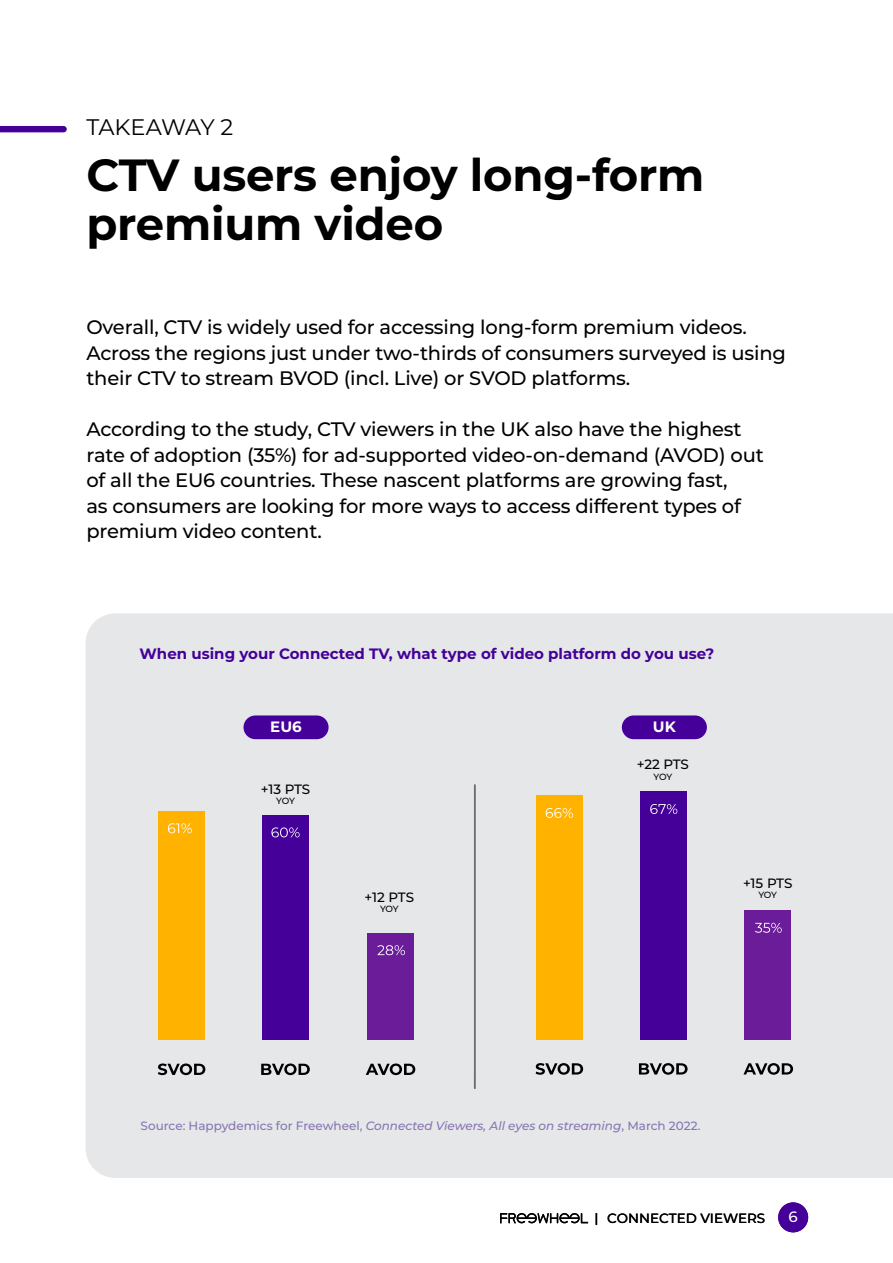
<style>
.page{position:relative;width:893px;height:1263px;background:#fff}
.page>*{position:absolute;margin:0;border:0;box-sizing:border-box;transform-origin:0 0}
.t1{font:700 45px/49.5px "Montserrat";letter-spacing:-.005em;color:#000}
.t2{font:22.5px "Montserrat";letter-spacing:-.035em;color:#000}
.t3{font:500 19.5px/25.5px "Montserrat";letter-spacing:-.01em;color:#000}
.t4{font:700 15px "Montserrat";color:#409}
.t5{font:700 15px "Montserrat";color:#fff}
.t6{font:500 15px "Montserrat";color:#fff}
.t7{font:500 13.5px "Montserrat";letter-spacing:-.005em;color:#000}
.t8{font:500 12px "Montserrat";color:#8675b4}
.t9{font:500 9px "Montserrat";letter-spacing:-.03em;color:#000}
.s1{font-style:italic}
</style>
<div class="page">
<div style="left:85px;top:613px;width:808px;height:565px;background:#e5e7e8"></div>
<svg style="left:0;top:126px;width:67px;height:6px"></svg>
<div style="left:778px;top:1202px;width:30px;height:30px;background:#409;border-radius:50%"></div>
<svg style="left:500px;top:1213px;width:88px;height:10px"></svg>
<svg style="left:596px;top:1213px;width:1px;height:12px"></svg>
<div style="left:536px;top:795px;width:46px;height:245px;background:#ffb300"></div>
<div style="left:640px;top:791px;width:47px;height:249px;background:#450099"></div>
<div style="left:745px;top:910px;width:46px;height:130px;background:#6b1c99"></div>
<svg style="left:546px;top:808px;width:27px;height:10px"></svg>
<svg style="left:650px;top:804px;width:27px;height:10px"></svg>
<svg style="left:755px;top:923px;width:27px;height:10px"></svg>
<svg style="left:536px;top:1063px;width:47px;height:12px"></svg>
<svg style="left:639px;top:1063px;width:49px;height:12px"></svg>
<svg style="left:743px;top:1063px;width:50px;height:12px"></svg>
<div style="left:158px;top:811px;width:47px;height:229px;background:#ffb300"></div>
<div style="left:263px;top:815px;width:46px;height:225px;background:#450099"></div>
<div style="left:367px;top:933px;width:46px;height:107px;background:#6b1c99"></div>
<svg style="left:168px;top:823px;width:24px;height:10px"></svg>
<svg style="left:271px;top:827px;width:29px;height:10px"></svg>
<svg style="left:377px;top:945px;width:28px;height:10px"></svg>
<svg style="left:158px;top:1063px;width:47px;height:12px"></svg>
<svg style="left:261px;top:1063px;width:49px;height:12px"></svg>
<svg style="left:366px;top:1063px;width:49px;height:12px"></svg>
<svg style="left:474px;top:784px;width:2px;height:305px"></svg>
<div style="left:243px;top:715px;width:86px;height:24px;background:#409;border-radius:12px"></div>
<div style="left:622px;top:715px;width:85px;height:24px;background:#409;border-radius:12px"></div>
<p class="t2" style="left:86px;top:111px;width:148px">TAKEAWAY 2</p>
<h1 class="t1" style="left:86px;top:148px;width:619px">CTV users enjoy long-form premium video</h1>
<p class="t3" style="left:86px;top:314px;width:701px">Overall, CTV is widely used for accessing long-form premium videos.<br>Across the regions just under two-thirds of consumers surveyed is using their CTV to stream BVOD (incl. Live) or SVOD platforms.</p>
<p class="t3" style="left:86px;top:416px;width:679px">According to the study, CTV viewers in the UK also have the highest rate of adoption (35%) for ad-supported video-on-demand (AVOD) out of all the EU6 countries. These nascent platforms are growing fast,<br>as consumers are looking for more ways to access different types of premium video content.</p>
<p class="t4" style="left:140px;top:643px;width:576px">When using your Connected TV, what type of video platform do you use?</p>
<p class="t5" style="left:270px;top:716px;width:33px">EU6</p>
<p class="t5" style="left:653px;top:716px;width:24px">UK</p>
<p class="t7" style="left:261px;top:780px;width:51px">+13 PTS</p>
<p class="t9" style="left:276px;top:795px;width:20px">YOY</p>
<p class="t7" style="left:365px;top:888px;width:51px">+12 PTS</p>
<p class="t9" style="left:380px;top:903px;width:20px">YOY</p>
<p class="t7" style="left:637px;top:755px;width:54px">+22 PTS</p>
<p class="t9" style="left:653px;top:770px;width:20px">YOY</p>
<p class="t7" style="left:743px;top:874px;width:51px">+15 PTS</p>
<p class="t9" style="left:758px;top:889px;width:20px">YOY</p>
<p class="t8" style="left:141px;top:1118px;width:561px">Source: Happydemics for Freewheel, <span class="s1">Connected Viewers, All eyes on streaming</span>, March 2022.</p>
<p class="t7" style="left:607px;top:1209px;width:159px">CONNECTED VIEWERS</p>
<p class="t6" style="left:788px;top:1206px;width:11px">6</p>
</div>
